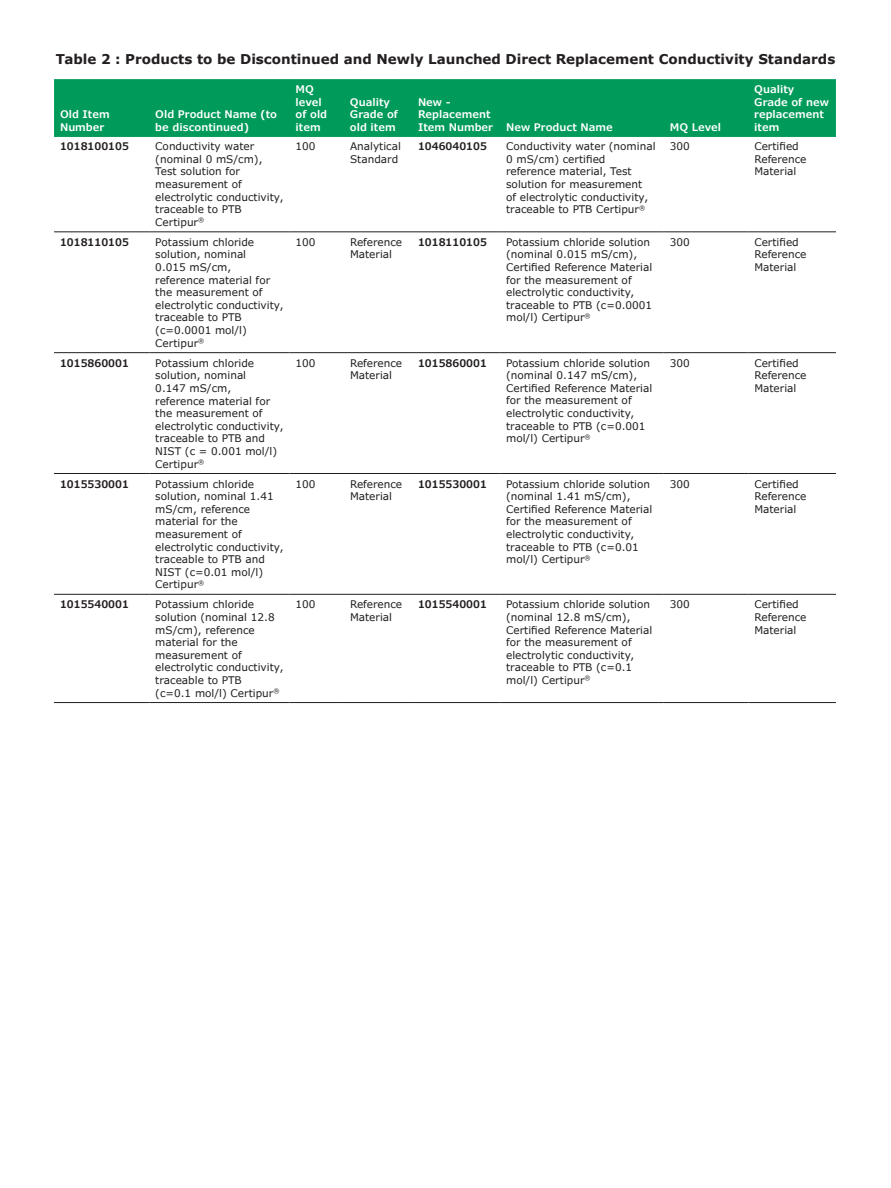
<style>
.page{position:relative;width:891px;height:1188px;background:#fff}
.page>*{position:absolute;margin:0;border:0;box-sizing:border-box;transform-origin:0 0}
.t1{font:700 13.5px "Verdana Pro";color:#231f20}
.t2{font:10.5px/12.6px "Verdana Pro";color:#231f20}
.t3{font:600 10.5px/12.6px "Verdana Pro";color:#fff}
.t4{font:600 10.5px "Verdana Pro";color:#231f20}
</style>
<div class="page">
<div style="left:54px;top:79px;width:782px;height:58px;background:#009b5a"></div>
<hr style="left:54px;top:473px;width:95px;height:1px;background:#231f20">
<hr style="left:149px;top:473px;width:141px;height:1px;background:#231f20">
<hr style="left:290px;top:473px;width:54px;height:1px;background:#231f20">
<hr style="left:344px;top:473px;width:68px;height:1px;background:#231f20">
<hr style="left:412px;top:473px;width:88px;height:1px;background:#231f20">
<hr style="left:500px;top:473px;width:164px;height:1px;background:#231f20">
<hr style="left:664px;top:473px;width:84px;height:1px;background:#231f20">
<hr style="left:748px;top:473px;width:88px;height:1px;background:#231f20">
<hr style="left:54px;top:594px;width:95px;height:1px;background:#231f20">
<hr style="left:149px;top:594px;width:141px;height:1px;background:#231f20">
<hr style="left:290px;top:594px;width:54px;height:1px;background:#231f20">
<hr style="left:344px;top:594px;width:68px;height:1px;background:#231f20">
<hr style="left:412px;top:594px;width:88px;height:1px;background:#231f20">
<hr style="left:500px;top:594px;width:164px;height:1px;background:#231f20">
<hr style="left:664px;top:594px;width:84px;height:1px;background:#231f20">
<hr style="left:748px;top:594px;width:88px;height:1px;background:#231f20">
<hr style="left:54px;top:702px;width:95px;height:1px;background:#231f20">
<hr style="left:149px;top:702px;width:141px;height:1px;background:#231f20">
<hr style="left:290px;top:702px;width:54px;height:1px;background:#231f20">
<hr style="left:344px;top:702px;width:68px;height:1px;background:#231f20">
<hr style="left:412px;top:702px;width:88px;height:1px;background:#231f20">
<hr style="left:500px;top:702px;width:164px;height:1px;background:#231f20">
<hr style="left:664px;top:702px;width:84px;height:1px;background:#231f20">
<hr style="left:748px;top:702px;width:88px;height:1px;background:#231f20">
<hr style="left:54px;top:231px;width:95px;height:1px;background:#231f20">
<hr style="left:149px;top:231px;width:141px;height:1px;background:#231f20">
<hr style="left:290px;top:231px;width:54px;height:1px;background:#231f20">
<hr style="left:344px;top:231px;width:68px;height:1px;background:#231f20">
<hr style="left:412px;top:231px;width:88px;height:1px;background:#231f20">
<hr style="left:500px;top:231px;width:164px;height:1px;background:#231f20">
<hr style="left:664px;top:231px;width:84px;height:1px;background:#231f20">
<hr style="left:748px;top:231px;width:88px;height:1px;background:#231f20">
<hr style="left:54px;top:352px;width:95px;height:1px;background:#231f20">
<hr style="left:149px;top:352px;width:141px;height:1px;background:#231f20">
<hr style="left:290px;top:352px;width:54px;height:1px;background:#231f20">
<hr style="left:344px;top:352px;width:68px;height:1px;background:#231f20">
<hr style="left:412px;top:352px;width:88px;height:1px;background:#231f20">
<hr style="left:500px;top:352px;width:164px;height:1px;background:#231f20">
<hr style="left:664px;top:352px;width:84px;height:1px;background:#231f20">
<hr style="left:748px;top:352px;width:88px;height:1px;background:#231f20">
<p class="t1" style="left:56px;top:51px;width:781px">Table 2 : Products to be Discontinued and Newly Launched Direct Replacement Conductivity Standards</p>
<p class="t3" style="left:60px;top:108px;width:51px">Old Item<br>Number</p>
<p class="t3" style="left:155px;top:108px;width:123px">Old Product Name (to be discontinued)</p>
<p class="t3" style="left:296px;top:83px;width:33px">MQ level of old item</p>
<p class="t3" style="left:350px;top:96px;width:50px">Quality<br>Grade of old item</p>
<p class="t3" style="left:418px;top:96px;width:196px">New -<br>Replacement<br>Item Number New Product Name</p>
<p class="t3" style="left:670px;top:121px;width:53px">MQ Level</p>
<p class="t3" style="left:754px;top:83px;width:76px">Quality<br>Grade of new replacement item</p>
<p class="t4" style="left:60px;top:140px;width:70px">1018100105</p>
<p class="t2" style="left:155px;top:140px;width:130px">Conductivity water (nominal 0 mS/cm),<br>Test solution for measurement of electrolytic conductivity, traceable to PTB<br>Certipur<sup>®</sup></p>
<p class="t2" style="left:296px;top:140px;width:22px">100</p>
<p class="t2" style="left:350px;top:140px;width:52px">Analytical<br>Standard</p>
<p class="t4" style="left:418px;top:140px;width:70px">1046040105</p>
<p class="t2" style="left:506px;top:140px;width:151px">Conductivity water (nominal<br>0 mS/cm) certified reference material, Test solution for measurement<br>of electrolytic conductivity, traceable to PTB Certipur<sup>®</sup></p>
<p class="t2" style="left:670px;top:140px;width:22px">300</p>
<p class="t2" style="left:754px;top:140px;width:54px">Certified<br>Reference<br>Material</p>
<p class="t4" style="left:60px;top:235px;width:70px">1018110105</p>
<p class="t2" style="left:155px;top:236px;width:130px">Potassium chloride solution, nominal<br>0.015 mS/cm,<br>reference material for the measurement of electrolytic conductivity, traceable to PTB (c=0.0001 mol/l)<br>Certipur<sup>®</sup></p>
<p class="t2" style="left:296px;top:236px;width:22px">100</p>
<p class="t2" style="left:350px;top:236px;width:54px">Reference<br>Material</p>
<p class="t4" style="left:418px;top:235px;width:70px">1018110105</p>
<p class="t2" style="left:506px;top:236px;width:148px">Potassium chloride solution (nominal 0.015 mS/cm),<br>Certified Reference Material for the measurement of electrolytic conductivity, traceable to PTB (c=0.0001 mol/l) Certipur<sup>®</sup></p>
<p class="t2" style="left:670px;top:236px;width:22px">300</p>
<p class="t2" style="left:754px;top:236px;width:54px">Certified<br>Reference<br>Material</p>
<p class="t4" style="left:60px;top:356px;width:70px">1015860001</p>
<p class="t2" style="left:155px;top:357px;width:130px">Potassium chloride solution, nominal<br>0.147 mS/cm,<br>reference material for the measurement of electrolytic conductivity, traceable to PTB and<br>NIST (c = 0.001 mol/l)<br>Certipur<sup>®</sup></p>
<p class="t2" style="left:296px;top:357px;width:22px">100</p>
<p class="t2" style="left:350px;top:357px;width:54px">Reference<br>Material</p>
<p class="t4" style="left:418px;top:356px;width:70px">1015860001</p>
<p class="t2" style="left:506px;top:357px;width:148px">Potassium chloride solution (nominal 0.147 mS/cm),<br>Certified Reference Material for the measurement of electrolytic conductivity, traceable to PTB (c=0.001 mol/l) Certipur<sup>®</sup></p>
<p class="t2" style="left:670px;top:357px;width:22px">300</p>
<p class="t2" style="left:754px;top:357px;width:54px">Certified<br>Reference<br>Material</p>
<p class="t4" style="left:60px;top:477px;width:70px">1015530001</p>
<p class="t2" style="left:155px;top:478px;width:130px">Potassium chloride solution, nominal 1.41 mS/cm, reference material for the measurement of electrolytic conductivity, traceable to PTB and<br>NIST (c=0.01 mol/l)<br>Certipur<sup>®</sup></p>
<p class="t2" style="left:296px;top:478px;width:22px">100</p>
<p class="t2" style="left:350px;top:478px;width:54px">Reference<br>Material</p>
<p class="t4" style="left:418px;top:477px;width:70px">1015530001</p>
<p class="t2" style="left:506px;top:478px;width:148px">Potassium chloride solution (nominal 1.41 mS/cm),<br>Certified Reference Material for the measurement of electrolytic conductivity, traceable to PTB (c=0.01 mol/l) Certipur<sup>®</sup></p>
<p class="t2" style="left:670px;top:478px;width:22px">300</p>
<p class="t2" style="left:754px;top:478px;width:54px">Certified<br>Reference<br>Material</p>
<p class="t4" style="left:60px;top:598px;width:70px">1015540001</p>
<p class="t2" style="left:155px;top:598px;width:130px">Potassium chloride solution (nominal 12.8 mS/cm), reference material for the measurement of electrolytic conductivity, traceable to PTB<br>(c=0.1 mol/l) Certipur<sup>®</sup></p>
<p class="t2" style="left:296px;top:598px;width:22px">100</p>
<p class="t2" style="left:350px;top:598px;width:54px">Reference<br>Material</p>
<p class="t4" style="left:418px;top:598px;width:70px">1015540001</p>
<p class="t2" style="left:506px;top:598px;width:148px">Potassium chloride solution (nominal 12.8 mS/cm),<br>Certified Reference Material for the measurement of electrolytic conductivity, traceable to PTB (c=0.1 mol/l) Certipur<sup>®</sup></p>
<p class="t2" style="left:670px;top:598px;width:22px">300</p>
<p class="t2" style="left:754px;top:598px;width:54px">Certified<br>Reference<br>Material</p>
</div>
